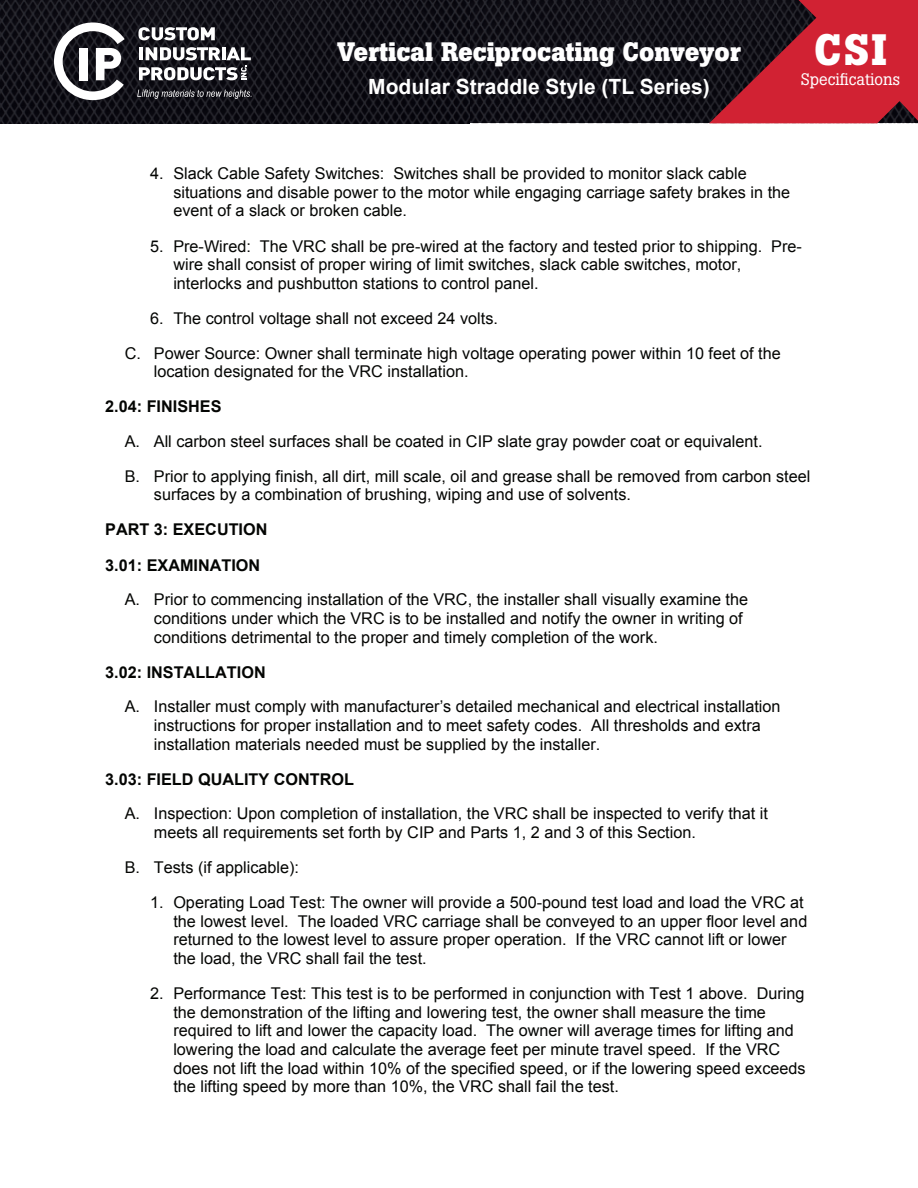
<style>
.page{position:relative;width:918px;height:1188px;background:#fff}
.page>*{position:absolute;margin:0;border:0;box-sizing:border-box;transform-origin:0 0}
.t1{font:700 43.5px "Boton";color:#fff}
.t2{font:700 26.4px "Boton";color:#fff}
.t3{font:700 21px "Arial";color:#fff}
.t4{font:16.5px "Boton";color:#fff}
.t5{font:16.2px/18.6px "Arial";color:#040503}
.t6{font:700 16.2px/35.1px "Arial";color:#040503}
</style>
<div class="page">
<img style="left:470px;top:0;width:239px;height:123px">
<img style="left:0;top:0;width:470px;height:123px">
<svg style="left:709px;top:0;width:209px;height:123px;background:#971d2b"></svg>
<svg style="left:54px;top:23px;width:71px;height:77px"></svg>
<svg style="left:138px;top:27px;width:77px;height:13px"></svg>
<svg style="left:139px;top:47px;width:112px;height:33px"></svg>
<svg style="left:137px;top:89px;width:115px;height:10px"></svg>
<h2 class="t2" style="left:337px;top:36px;width:405px">Vertical Reciprocating Conveyor</h2>
<p class="t3" style="left:368px;top:74px;width:343px">Modular Straddle Style (TL Series)</p>
<h1 class="t1" style="left:814px;top:24px;width:74px">CSI</h1>
<p class="t4" style="left:801px;top:69px;width:101px">Specifications</p>
<p class="t5" style="left:173px;top:165px;width:618px;text-indent:-23px">4. Slack Cable Safety Switches: Switches shall be provided to monitor slack cable situations and disable power to the motor while engaging carriage safety brakes in the event of a slack or broken cable.</p>
<p class="t5" style="left:173px;top:237px;width:630px;text-indent:-23px">5. Pre-Wired: The VRC shall be pre-wired at the factory and tested prior to shipping. Pre&shy;wire shall consist of proper wiring of limit switches, slack cable switches, motor, interlocks and pushbutton stations to control panel.</p>
<p class="t5" style="left:125px;top:301px;width:658px;line-height:34.7px;text-indent:25px">6. The control voltage shall not exceed 24 volts.<br>C. Power Source: Owner shall terminate high voltage operating power within 10 feet of the</p>
<p class="t5" style="left:154px;top:362px;width:316px">location designated for the VRC installation.</p>
<p class="t6" style="left:105px;top:389px;width:118px">2.04: FINISHES</p>
<p class="t5" style="left:125px;top:424px;width:687px;line-height:34.7px">A. All carbon steel surfaces shall be coated in CIP slate gray powder coat or equivalent.<br>B. Prior to applying finish, all dirt, mill scale, oil and grease shall be removed from carbon steel</p>
<p class="t5" style="left:154px;top:485px;width:479px">surfaces by a combination of brushing, wiping and use of solvents.</p>
<p class="t6" style="left:105px;top:513px;width:164px">PART 3: EXECUTION<br>3.01: EXAMINATION</p>
<p class="t5" style="left:154px;top:590px;width:596px;text-indent:-29px">A. Prior to commencing installation of the VRC, the installer shall visually examine the conditions under which the VRC is to be installed and notify the owner in writing of conditions detrimental to the proper and timely completion of the work.</p>
<p class="t6" style="left:105px;top:655px;width:162px">3.02: INSTALLATION</p>
<p class="t5" style="left:154px;top:697px;width:628px;text-indent:-29px">A. Installer must comply with manufacturer’s detailed mechanical and electrical installation instructions for proper installation and to meet safety codes. All thresholds and extra installation materials needed must be supplied by the installer.</p>
<p class="t6" style="left:105px;top:762px;width:250px">3.03: FIELD QUALITY CONTROL</p>
<p class="t5" style="left:154px;top:805px;width:616px;text-indent:-29px">A. Inspection: Upon completion of installation, the VRC shall be inspected to verify that it meets all requirements set forth by CIP and Parts 1, 2 and 3 of this Section.</p>
<p class="t5" style="left:125px;top:858px;width:176px">B. Tests (if applicable):</p>
<p class="t5" style="left:173px;top:893px;width:636px;text-indent:-23px">1. Operating Load Test: The owner will provide a 500-pound test load and load the VRC at the lowest level. The loaded VRC carriage shall be conveyed to an upper floor level and returned to the lowest level to assure proper operation. If the VRC cannot lift or lower the load, the VRC shall fail the test.</p>
<p class="t5" style="left:173px;top:984px;width:634px;text-indent:-23px">2. Performance Test: This test is to be performed in conjunction with Test 1 above. During the demonstration of the lifting and lowering test, the owner shall measure the time required to lift and lower the capacity load. The owner will average times for lifting and lowering the load and calculate the average feet per minute travel speed. If the VRC does not lift the load within 10% of the specified speed, or if the lowering speed exceeds the lifting speed by more than 10%, the VRC shall fail the test.</p>
</div>
